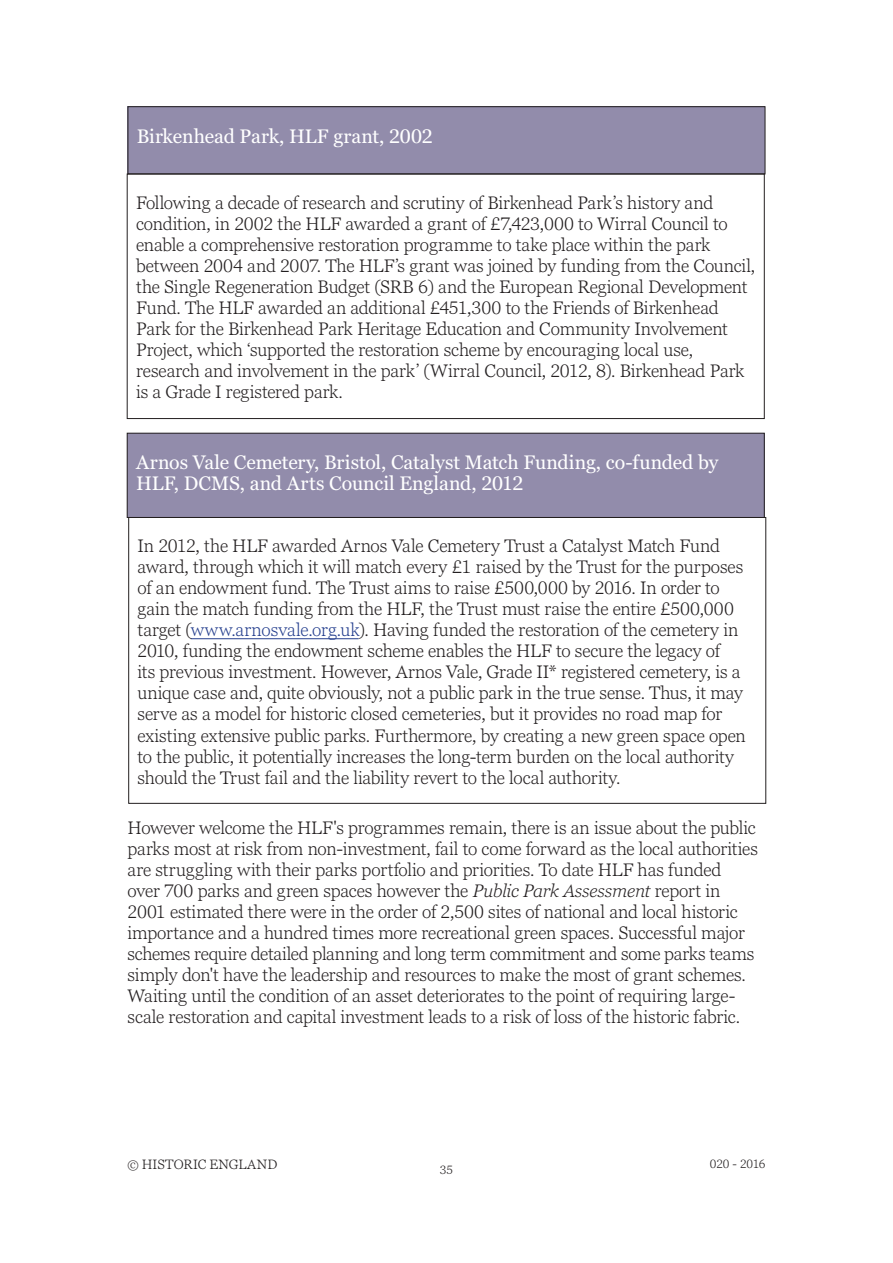
<style>
.page{position:relative;width:893px;height:1263px;background:#fff}
.page>*{position:absolute;margin:0;border:0;box-sizing:border-box;transform-origin:0 0}
.Text_Boxes_heading{font:19.5px/21px "Georgia Pro";color:#fff}
.Report_Body_Text{font:300 18px/21px "Georgia Pro";letter-spacing:-.01em;color:#231f20}
.t1{font:300 13.5px "Georgia Pro";letter-spacing:.015em;color:#231f20}
.t2{font:300 12px "Georgia Pro";letter-spacing:-.005em;color:#231f20}
.s1{color:#253f8e}
.s2{font-style:italic}
.s3{font-size:12px}
</style>
<div class="page">
<div style="left:128px;top:107px;width:637px;height:67px;background:#928cab"></div>
<div style="left:128px;top:106px;width:637px;height:68px;border:1px solid #231f20"></div>
<div style="left:127px;top:174px;width:638px;height:245px;border:1px solid #231f20"></div>
<div style="left:127px;top:433px;width:637px;height:84px;background:#928cab"></div>
<div style="left:127px;top:433px;width:638px;height:85px;border:1px solid #231f20"></div>
<hr style="left:191px;top:638px;width:168px;height:1px;background:#253f8e">
<div style="left:128px;top:517px;width:638px;height:287px;border:1px solid #231f20"></div>
<p class="Text_Boxes_heading" style="left:137px;top:126px;width:297px">Birkenhead Park, HLF grant, 2002</p>
<p class="Report_Body_Text" style="left:136px;top:193px;width:621px">Following a decade of research and scrutiny of Birkenhead Park’s history and condition, in 2002 the HLF awarded a grant of £7,423,000 to Wirral Council to enable a comprehensive restoration programme to take place within the park between 2004 and 2007. The HLF’s grant was joined by funding from the Council, the Single Regeneration Budget (SRB 6) and the European Regional Development Fund. The HLF awarded an additional £451,300 to the Friends of Birkenhead Park for the Birkenhead Park Heritage Education and Community Involvement Project, which ‘supported the restoration scheme by encouraging local use, research and involvement in the park’ (Wirral Council, 2012, 8). Birkenhead Park is a Grade I registered park.</p>
<p class="Text_Boxes_heading" style="left:136px;top:453px;width:584px">Arnos Vale Cemetery, Bristol, Catalyst Match Funding, co-funded by<br>HLF, DCMS, and Arts Council England, 2012</p>
<p class="Report_Body_Text" style="left:138px;top:536px;width:610px">In 2012, the HLF awarded Arnos Vale Cemetery Trust a Catalyst Match Fund award, through which it will match every £1 raised by the Trust for the purposes of an endowment fund. The Trust aims to raise £500,000 by 2016. In order to gain the match funding from the HLF, the Trust must raise the entire £500,000 target (<span class="s1">www.arnosvale.org.uk</span>). Having funded the restoration of the cemetery in 2010, funding the endowment scheme enables the HLF to secure the legacy of<br>its previous investment. However, Arnos Vale, Grade II* registered cemetery, is a unique case and, quite obviously, not a public park in the true sense. Thus, it may serve as a model for historic closed cemeteries, but it provides no road map for existing extensive public parks. Furthermore, by creating a new green space open to the public, it potentially increases the long-term burden on the local authority should the Trust fail and the liability revert to the local authority.</p>
<p class="Report_Body_Text" style="left:128px;top:818px;width:632px">However welcome the HLF's programmes remain, there is an issue about the public parks most at risk from non-investment, fail to come forward as the local authorities are struggling with their parks portfolio and priorities. To date HLF has funded over 700 parks and green spaces however the <span class="s2">Public Park Assessment</span> report in 2001 estimated there were in the order of 2,500 sites of national and local historic importance and a hundred times more recreational green spaces. Successful major schemes require detailed planning and long term commitment and some parks teams simply don't have the leadership and resources to make the most of grant schemes.<br>Waiting until the condition of an asset deteriorates to the point of requiring large&shy;scale restoration and capital investment leads to a risk of loss of the historic fabric.</p>
<p class="t1" style="left:128px;top:1156px;width:151px"><span class="s3">©</span> HISTORIC ENGLAND</p>
<p class="t2" style="left:710px;top:1157px;width:57px">020 - 2016</p>
<p class="t2" style="left:440px;top:1162px;width:15px">35</p>
</div>
